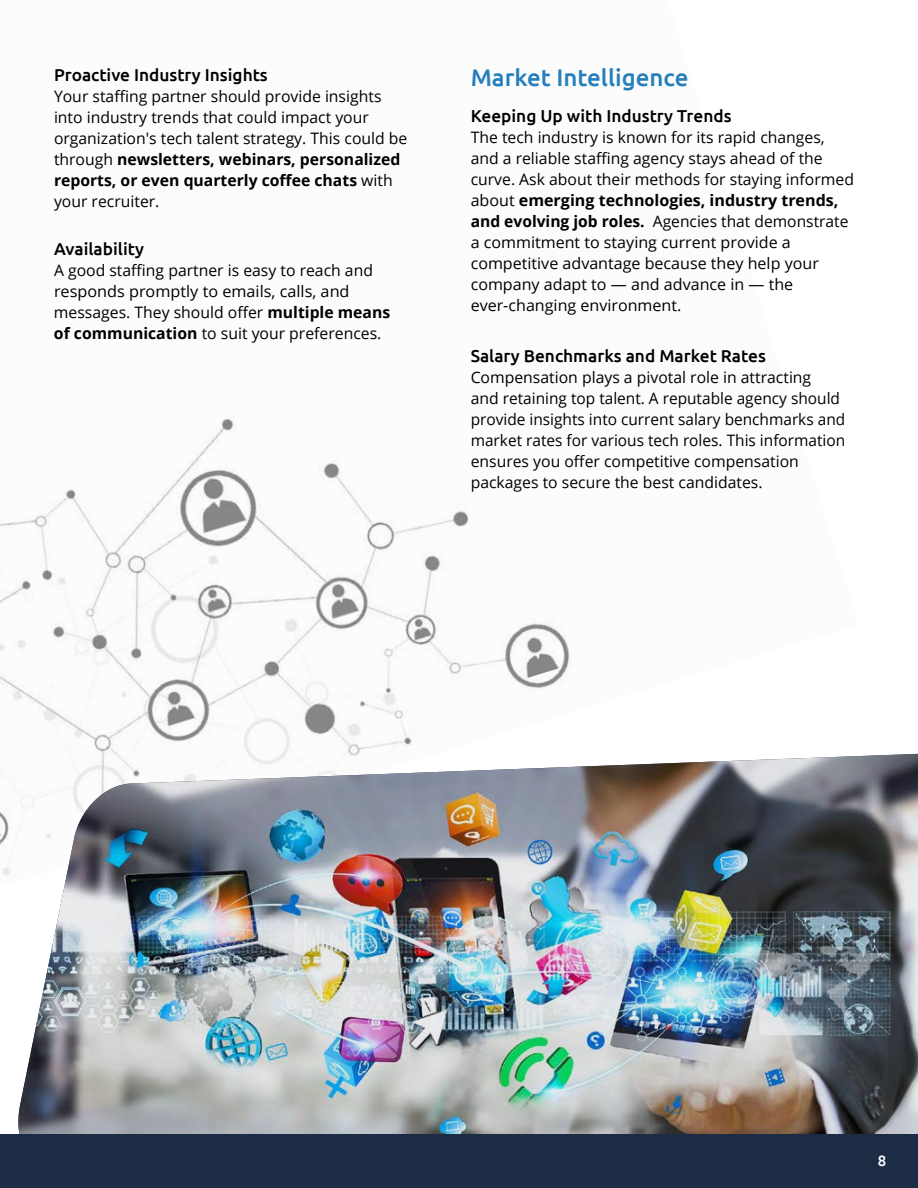
<style>
.page{position:relative;width:918px;height:1188px;background:#fff}
.page>*{position:absolute;margin:0;border:0;box-sizing:border-box;transform-origin:0 0}
.t1{font:500 24px "Ubuntu";color:#247fbc}
.t2{font:500 17.25px "Ubuntu";color:#000}
.t3{font:15.75px/21px "Open Sans";color:#000}
.t4{font:500 15px "Ubuntu";color:#fff}
.s1{font-weight:700}
</style>
<div class="page">
<img style="left:0;top:418px;width:570px;height:458px">
<img style="left:17px;top:754px;width:901px;height:380px">
<div style="left:0;top:1134px;width:918px;height:54px;background:#1c2c45"></div>
<p class="t2" style="left:54px;top:64px;width:215px">Proactive Industry Insights</p>
<p class="t3" style="left:54px;top:85px;width:355px">Your staffing partner should provide insights into industry trends that could impact your organization's tech talent strategy. This could be through <span class="s1">newsletters, webinars, personalized reports, or even quarterly coffee chats</span> with your recruiter.</p>
<p class="t2" style="left:54px;top:238px;width:91px">Availability</p>
<p class="t3" style="left:54px;top:259px;width:338px">A good staffing partner is easy to reach and responds promptly to emails, calls, and messages. They should offer <span class="s1">multiple means of communication</span> to suit your preferences.</p>
<h1 class="t1" style="left:471px;top:62px;width:219px">Market Intelligence</h1>
<p class="t2" style="left:471px;top:105px;width:262px">Keeping Up with Industry Trends</p>
<p class="t3" style="left:471px;top:127px;width:385px">The tech industry is known for its rapid changes, and a reliable staffing agency stays ahead of the curve. Ask about their methods for staying informed about <span class="s1">emerging technologies, industry trends, and evolving job roles.</span> Agencies that demonstrate a commitment to staying current provide a competitive advantage because they help your company adapt to — and advance in — the ever-changing environment.</p>
<p class="t2" style="left:471px;top:345px;width:297px">Salary Benchmarks and Market Rates</p>
<p class="t3" style="left:471px;top:366px;width:376px">Compensation plays a pivotal role in attracting<br>and retaining top talent. A reputable agency should provide insights into current salary benchmarks and market rates for various tech roles. This information ensures you offer competitive compensation packages to secure the best candidates.</p>
<p class="t4" style="left:878px;top:1152px;width:10px">8</p>
</div>
